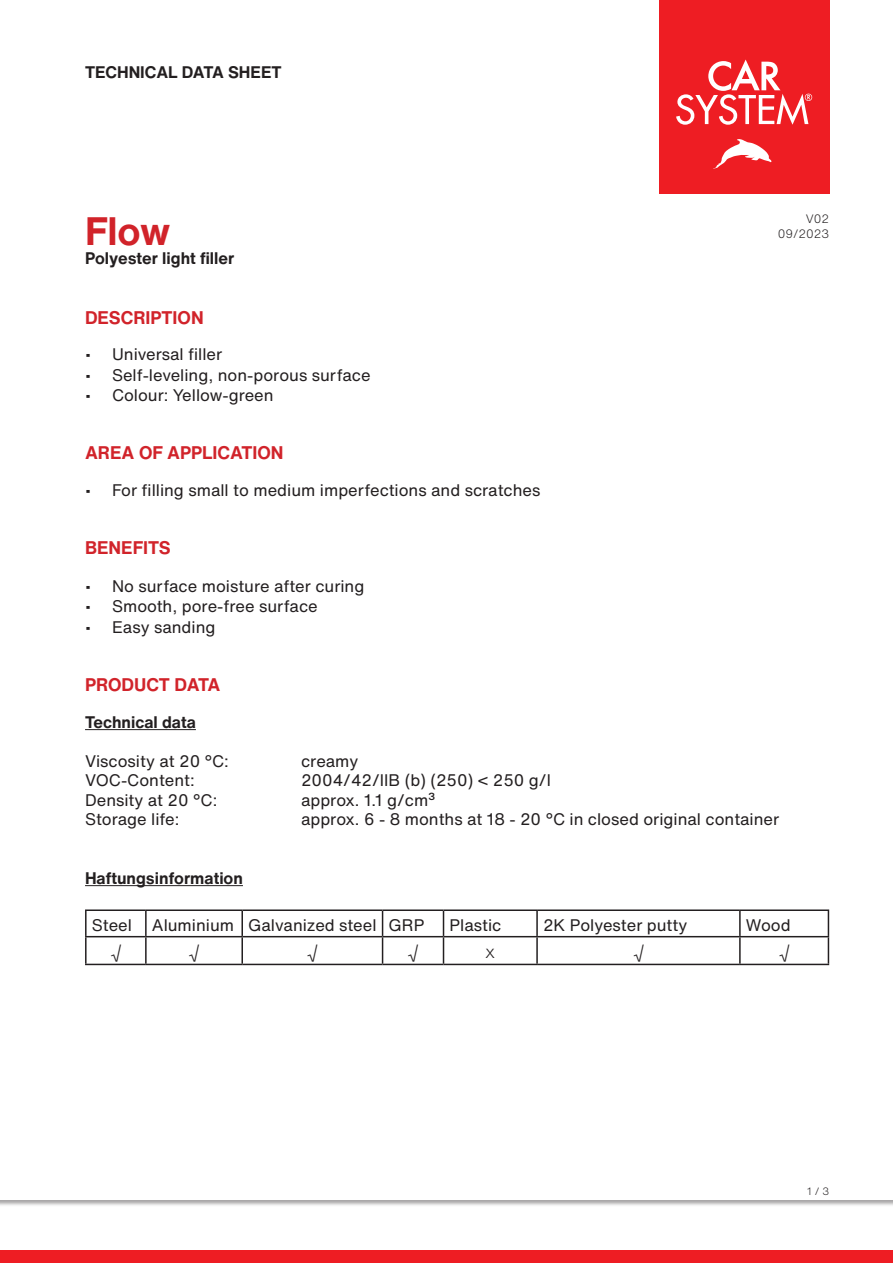
<style>
.page{position:relative;width:893px;height:1263px;background:#fff}
.page>*{position:absolute;margin:0;border:0;box-sizing:border-box;transform-origin:0 0}
.t1{font:700 39px "Helvetica Now Text";color:#d1232a}
.t2{font:700 18px "Helvetica Now Text";color:#d1232a}
.t3{font:300 18px "Helvetica Now Text";color:#231f20}
.t4{font:16.5px "Helvetica Now Text";color:#231f20}
.t5{font:700 16.5px "Helvetica Now Text";color:#231f20}
.t6{font:300 12px "Helvetica Now Text";color:#231f20}
.t7{font:300 10.5px "Helvetica Now Text";color:#231f20}
</style>
<div class="page">
<div style="left:0;top:1198px;width:893px;height:65px;background:#231f20;opacity:.4"></div>
<div style="left:0;top:1250px;width:893px;height:13px;background:#ee1d23"></div>
<div style="left:659px;top:0;width:170px;height:193px;background:#ee1d23"></div>
<svg style="left:676px;top:60px;width:136px;height:65px"></svg>
<svg style="left:713px;top:139px;width:58px;height:30px"></svg>
<hr style="left:85px;top:729px;width:111px;height:1px;background:#231f20">
<hr style="left:85px;top:885px;width:158px;height:1px;background:#231f20">
<hr style="left:85px;top:909px;width:61px;height:2px;background:#231f20">
<hr style="left:85px;top:911px;width:2px;height:25px;background:#231f20">
<hr style="left:146px;top:909px;width:96px;height:2px;background:#231f20">
<hr style="left:145px;top:911px;width:2px;height:25px;background:#231f20">
<hr style="left:242px;top:909px;width:141px;height:2px;background:#231f20">
<hr style="left:241px;top:911px;width:2px;height:25px;background:#231f20">
<hr style="left:383px;top:909px;width:60px;height:2px;background:#231f20">
<hr style="left:443px;top:909px;width:94px;height:2px;background:#231f20">
<hr style="left:537px;top:909px;width:203px;height:2px;background:#231f20">
<hr style="left:536px;top:911px;width:2px;height:25px;background:#231f20">
<hr style="left:740px;top:909px;width:89px;height:2px;background:#231f20">
<hr style="left:739px;top:911px;width:2px;height:25px;background:#231f20">
<hr style="left:85px;top:936px;width:61px;height:1px;background:#231f20">
<hr style="left:85px;top:937px;width:2px;height:27px;background:#231f20">
<hr style="left:146px;top:936px;width:96px;height:1px;background:#231f20">
<hr style="left:145px;top:937px;width:2px;height:27px;background:#231f20">
<hr style="left:242px;top:936px;width:141px;height:1px;background:#231f20">
<hr style="left:241px;top:937px;width:2px;height:27px;background:#231f20">
<hr style="left:383px;top:936px;width:60px;height:1px;background:#231f20">
<svg style="left:382px;top:911px;width:1px;height:53px"></svg>
<hr style="left:443px;top:936px;width:94px;height:1px;background:#231f20">
<svg style="left:443px;top:911px;width:1px;height:53px"></svg>
<hr style="left:537px;top:936px;width:203px;height:1px;background:#231f20">
<hr style="left:536px;top:937px;width:2px;height:27px;background:#231f20">
<hr style="left:740px;top:936px;width:89px;height:1px;background:#231f20">
<hr style="left:739px;top:937px;width:2px;height:27px;background:#231f20">
<svg style="left:828px;top:911px;width:1px;height:53px"></svg>
<hr style="left:85px;top:964px;width:61px;height:1px;background:#231f20">
<hr style="left:146px;top:964px;width:96px;height:1px;background:#231f20">
<hr style="left:242px;top:964px;width:141px;height:1px;background:#231f20">
<hr style="left:383px;top:964px;width:60px;height:1px;background:#231f20">
<hr style="left:443px;top:964px;width:94px;height:1px;background:#231f20">
<hr style="left:537px;top:964px;width:203px;height:1px;background:#231f20">
<hr style="left:740px;top:964px;width:89px;height:1px;background:#231f20">
<p class="t5" style="left:85px;top:60px;width:198px">TECHNICAL DATA SHEET</p>
<p class="t1" style="left:85px;top:201px;width:87px">Flow</p>
<p class="t5" style="left:85px;top:246px;width:151px">Polyester light filler</p>
<p class="t2" style="left:85px;top:304px;width:120px">DESCRIPTION</p>
<p class="t4" style="left:85px;top:342px;width:139px">• Universal filler</p>
<p class="t4" style="left:85px;top:362px;width:287px">• Self-leveling, non-porous surface</p>
<p class="t4" style="left:85px;top:382px;width:190px">• Colour: Yellow-green</p>
<p class="t2" style="left:85px;top:439px;width:200px">AREA OF APPLICATION</p>
<p class="t4" style="left:85px;top:478px;width:457px">• For filling small to medium imperfections and scratches</p>
<p class="t2" style="left:85px;top:534px;width:87px">BENEFITS</p>
<p class="t4" style="left:85px;top:574px;width:281px">• No surface moisture after curing</p>
<p class="t4" style="left:85px;top:594px;width:234px">• Smooth, pore-free surface</p>
<p class="t4" style="left:85px;top:614px;width:132px">• Easy sanding</p>
<p class="t2" style="left:85px;top:671px;width:137px">PRODUCT DATA</p>
<p class="t6" style="left:806px;top:210px;width:25px">V02</p>
<p class="t6" style="left:778px;top:224px;width:53px">09/2023</p>
<p class="t5" style="left:85px;top:710px;width:112px">Technical data</p>
<p class="t4" style="left:85px;top:749px;width:145px">Viscosity at 20 °C:</p>
<p class="t4" style="left:301px;top:749px;width:59px">creamy</p>
<p class="t4" style="left:85px;top:768px;width:111px">VOC-Content:</p>
<p class="t4" style="left:301px;top:768px;width:251px">2004/42/IIB (b) (250) &lt; 250 g/l</p>
<p class="t4" style="left:85px;top:788px;width:134px">Density at 20 °C:</p>
<p class="t4" style="left:301px;top:788px;width:136px">approx. 1.1 g/cm³</p>
<p class="t4" style="left:85px;top:807px;width:96px">Storage life:</p>
<p class="t4" style="left:301px;top:807px;width:480px">approx. 6 - 8 months at 18 - 20 °C in closed original container</p>
<p class="t5" style="left:85px;top:866px;width:159px">Haftungsinformation</p>
<p class="t4" style="left:92px;top:912px;width:42px">Steel</p>
<p class="t4" style="left:152px;top:912px;width:84px">Aluminium</p>
<p class="t4" style="left:248px;top:912px;width:130px">Galvanized steel</p>
<p class="t4" style="left:389px;top:912px;width:37px">GRP</p>
<p class="t4" style="left:449px;top:912px;width:53px">Plastic</p>
<p class="t4" style="left:543px;top:912px;width:146px">2K Polyester putty</p>
<p class="t4" style="left:746px;top:912px;width:46px">Wood</p>
<p class="t3" style="left:110px;top:938px;width:13px">√</p>
<p class="t3" style="left:188px;top:938px;width:13px">√</p>
<p class="t3" style="left:307px;top:938px;width:13px">√</p>
<p class="t3" style="left:407px;top:938px;width:13px">√</p>
<p class="t3" style="left:485px;top:938px;width:12px">x</p>
<p class="t3" style="left:633px;top:938px;width:13px">√</p>
<p class="t3" style="left:778px;top:938px;width:13px">√</p>
<p class="t7" style="left:807px;top:1183px;width:24px">1 / 3</p>
</div>
